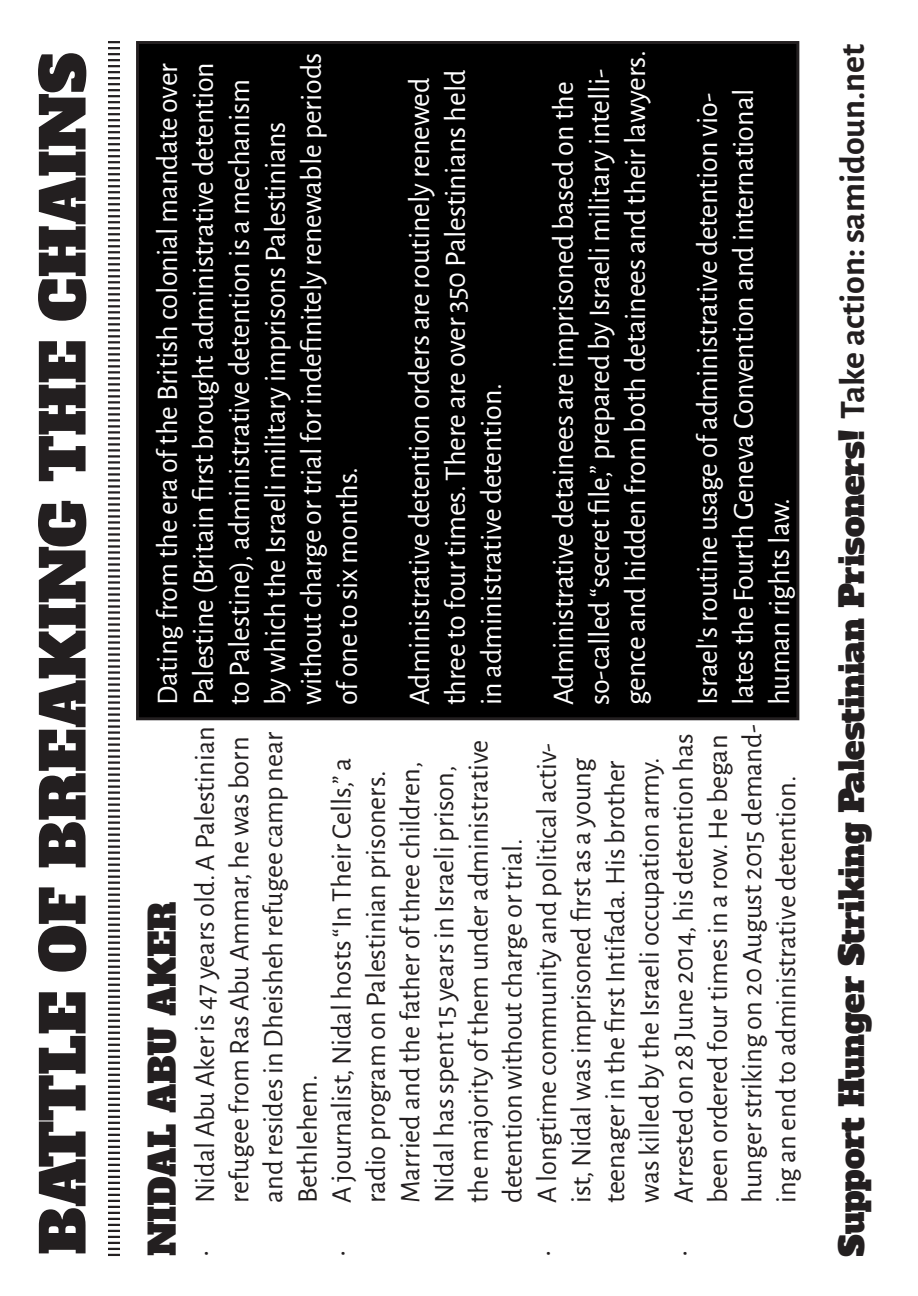
<style>
.page{position:relative;width:918px;height:1296px;background:#fff}
.page>*{position:absolute;margin:0;border:0;box-sizing:border-box;transform-origin:0 0}
.t1{font:60px "Alfa Slab One";color:#231f20}
.t2{font:36px "Alfa Slab One";color:#231f20}
.t3{font:33px "Alfa Slab One";color:#231f20}
.t4{font:30px/36px "Alegreya Sans";color:#fff}
.t5{font:28.5px/34.2px "Alegreya Sans";color:#231f20}
.s1{font-family:"Alegreya Sans";font-weight:700;font-size:36px}
</style>
<div class="page">
<svg style="left:108px;top:41px;width:12px;height:1215px"></svg>
<div style="left:138px;top:43px;width:660px;height:676px;background:#000"></div>
<div style="left:136px;top:41px;width:663px;height:679px;border:3px solid #231f20"></div>
<p class="t1" style="left:23px;top:1255px;width:1204px;rotate:-90deg">BATTLE OF BREAKING THE CHAINS</p>
<p class="t4" style="left:148px;top:705px;width:654px;rotate:-90deg">Dating from the era of the British colonial mandate over Palestine (Britain first brought administrative detention to Palestine), administrative detention is a mechanism bywhich the Israeli military imprisons Palestinians without charge or trial for indefinitely renewable periods of one to six months.</p>
<p class="t4" style="left:400px;top:705px;width:637px;rotate:-90deg">Administrative detention orders are routinely renewed three to four times. There are over 350 Palestinians held in administrative detention.</p>
<p class="t4" style="left:544px;top:705px;width:657px;rotate:-90deg">Administrative detainees are imprisoned based on the so-called “secret file,” prepared by Israeli military intelli&shy;gence and hidden from both detainees and their lawyers.</p>
<p class="t2" style="left:139px;top:1256px;width:356px;rotate:-90deg">NIDAL ABU AKER</p>
<p class="t5" style="left:187px;top:1203px;width:478px;text-indent:-54px;rotate:-90deg">• Nidal Abu Aker is 47 years old.A Palestinian refugee from Ras Abu Ammar, he was born and resides in Dheisheh refugee camp near Bethlehem.</p>
<p class="t5" style="left:323px;top:1203px;width:465px;text-indent:-54px;rotate:-90deg">• A journalist,Nidal hosts“In Their Cells,” a radio program on Palestinian prisoners.<br>Married and the father of three children, Nidal has spent 15 years in Israeli prison, the majority of them under administrative detention without charge or trial.</p>
<p class="t5" style="left:529px;top:1203px;width:461px;text-indent:-54px;rotate:-90deg">• A longtime community and political activ&shy;ist,Nidal was imprisoned first as a young teenager in the first Intifada.His brother was killed by the Israeli occupation army.</p>
<p class="t4" style="left:688px;top:705px;width:618px;rotate:-90deg">Israel’s routine usage of administrative detention vio&shy;lates the Fourth Geneva Convention and international human rights law.</p>
<p class="t5" style="left:665px;top:1203px;width:480px;text-indent:-54px;rotate:-90deg">• Arrested on 28 June 2014, his detention has been ordered four times in a row.He began hunger striking on 20 August 2015 demand&shy;ing an end to administrative detention.</p>
<p class="t3" style="left:830px;top:1257px;width:1215px;rotate:-90deg">Support Hunger Striking Palestinian Prisoners! <span class="s1">Take action: samidoun.net</span></p>
</div>
